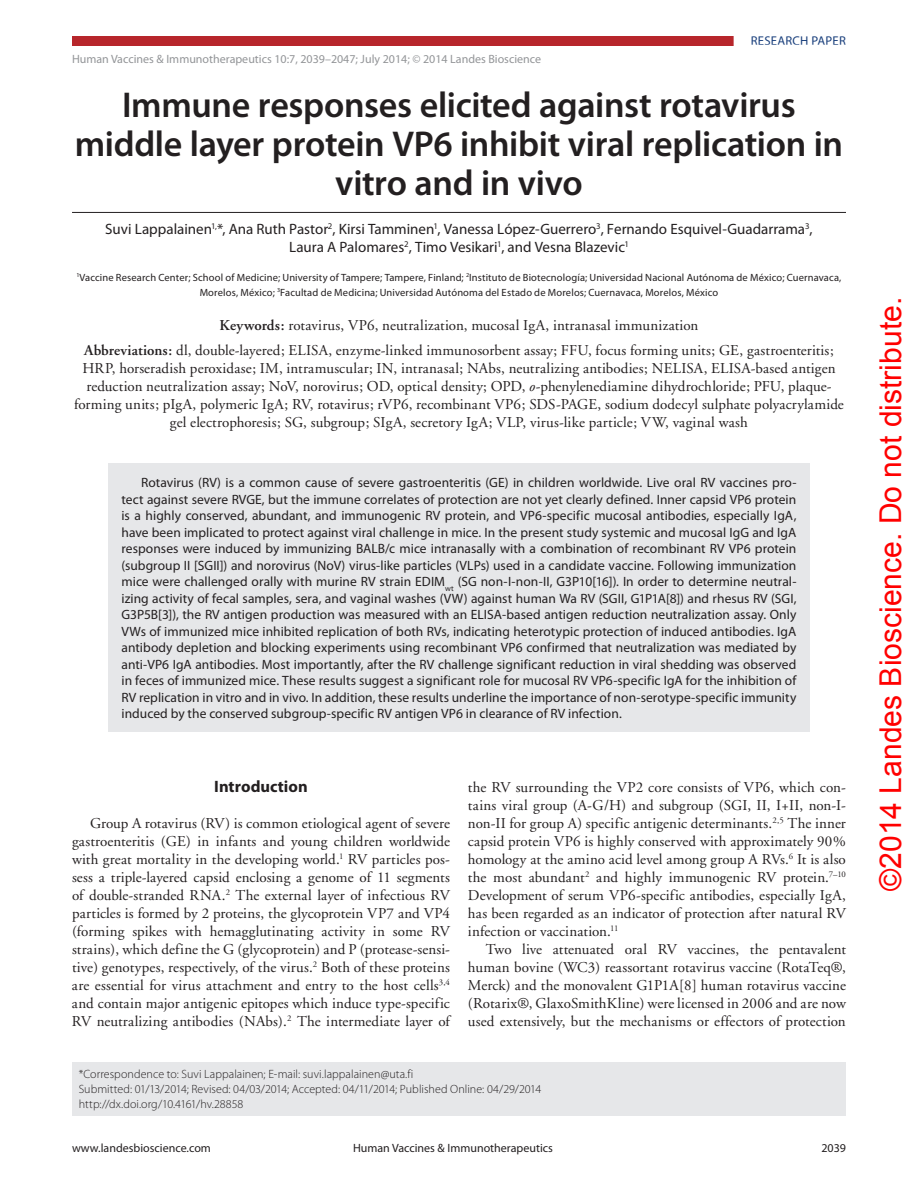
<style>
.page{position:relative;width:918px;height:1188px;background:#fff}
.page>*{position:absolute;margin:0;border:0;box-sizing:border-box;transform-origin:0 0}
.t1{font:600 36px/39px "Myriad Pro";letter-spacing:-.01em;color:#231f20;text-align:center}
.t2{font:30.15px "Arial";color:#f00}
.t3{font:700 16.5px "Myriad Pro";color:#231f20}
.t4{font:15px/18px "Adobe Garamond";letter-spacing:.01em;color:#231f20;text-align:justify}
.t5{font:15px/18px "Myriad Pro";color:#231f20;text-align:center}
.t6{font:13.5px/16.5px "Myriad Pro";letter-spacing:.005em;color:#231f20;text-align:justify}
.t7{font:12.75px "Myriad Pro";letter-spacing:.02em;color:#193f7c}
.t8{font:300 12px/15px "Myriad Pro";color:#231f20}
.t9{font:12px "Myriad Pro";color:#939598}
.t10{font:12px "Myriad Pro";color:#231f20}
.t11{font:10.5px/15px "Myriad Pro";letter-spacing:.015em;color:#231f20;text-align:center}
.s1{font-weight:600}
.s2{font-style:italic}
</style>
<div class="page">
<div style="left:72px;top:36px;width:774px;height:10px;background:#b7262b"></div>
<svg style="left:733px;top:36px;width:113px;height:10px"></svg>
<div style="left:72px;top:1062px;width:774px;height:54px;background:#e6e7e9"></div>
<hr style="left:72px;top:212px;width:774px;height:1px;background:#231f20">
<div style="left:108px;top:464px;width:702px;height:268px;background:#e6e7e9"></div>
<p class="t9" style="left:72px;top:52px;width:471px">Human Vaccines &amp; Immunotherapeutics 10:7, 2039–2047; July 2014; © 2014 Landes Bioscience</p>
<p class="t7" style="left:751px;top:33px;width:94px">Research Paper</p>
<h1 class="t1" style="left:75px;top:85px;width:770px">Immune responses elicited against rotavirus middle layer protein VP6 inhibit viral replication in vitro and in vivo</h1>
<p class="t5" style="left:105px;top:220px;width:709px">Suvi Lappalainen<sup>1,</sup>*, Ana Ruth Pastor<sup>2</sup>, Kirsi Tamminen<sup>1</sup>, Vanessa López-Guerrero<sup>3</sup>, Fernando Esquivel-Guadarrama<sup>3</sup>,<br>Laura A Palomares<sup>2</sup>, Timo Vesikari<sup>1</sup>, and Vesna Blazevic<sup>1</sup></p>
<p class="t11" style="left:77px;top:269px;width:766px"><sup>1</sup>Vaccine Research Center; School of Medicine; University of Tampere; Tampere, Finland; <sup>2</sup>Instituto de Biotecnología; Universidad Nacional Autónoma de México; Cuernavaca,<br>Morelos, México; <sup>3</sup>Facultad de Medicina; Universidad Autónoma del Estado de Morelos; Cuernavaca, Morelos, México</p>
<p class="t4" style="left:84px;top:313px;width:751px;line-height:24.8px;text-align:center"><span class="s1">Keywords:</span> rotavirus, VP6, neutralization, mucosal IgA, intranasal immunization<br><span class="s1">Abbreviations:</span> dl, double-layered; ELISA, enzyme-linked immunosorbent assay; FFU, focus forming units; GE, gastroenteritis;</p>
<p class="t4" style="left:74px;top:359px;width:771px;text-align:center">HRP, horseradish peroxidase; IM, intramuscular; IN, intranasal; NAbs, neutralizing antibodies; NELISA, ELISA-based antigen reduction neutralization assay; NoV, norovirus; OD, optical density; OPD, <span class="s2">o</span>-phenylenediamine dihydrochloride; PFU, plaque&shy;forming units; pIgA, polymeric IgA; RV, rotavirus; rVP6, recombinant VP6; SDS-PAGE, sodium dodecyl sulphate polyacrylamide gel electrophoresis; SG, subgroup; SIgA, secretory IgA; VLP, virus-like particle; VW, vaginal wash</p>
<p class="t6" style="left:122px;top:474px;width:677px;text-indent:19px">Rotavirus (RV) is a common cause of severe gastroenteritis (GE) in children worldwide. Live oral RV vaccines pro&shy;tect against severe RVGE, but the immune correlates of protection are not yet clearly defined. Inner capsid VP6 protein is a highly conserved, abundant, and immunogenic RV protein, and VP6-specific mucosal antibodies, especially IgA, have been implicated to protect against viral challenge in mice. In the present study systemic and mucosal IgG and IgA responses were induced by immunizing BALB/c mice intranasally with a combination of recombinant RV VP6 protein (subgroup II [SGII]) and norovirus (NoV) virus-like particles (VLPs) used in a candidate vaccine. Following immunization mice were challenged orally with murine RV strain EDIM<sub>wt</sub> (SG non-I-non-II, G3P10[16]). In order to determine neutral&shy;izing activity of fecal samples, sera, and vaginal washes (VW) against human Wa RV (SGII, G1P1A[8]) and rhesus RV (SGI, G3P5B[3]), the RV antigen production was measured with an ELISA-based antigen reduction neutralization assay. Only VWs of immunized mice inhibited replication of both RVs, indicating heterotypic protection of induced antibodies. IgA antibody depletion and blocking experiments using recombinant VP6 confirmed that neutralization was mediated by anti-VP6 IgA antibodies. Most importantly, after the RV challenge significant reduction in viral shedding was observed in feces of immunized mice. These results suggest a significant role for mucosal RV VP6-specific IgA for the inhibition of RV replication in vitro and in vivo. In addition, these results underline the importance of non-serotype-specific immunity induced by the conserved subgroup-specific RV antigen VP6 in clearance of RV infection.</p>
<p class="t3" style="left:214px;top:776px;width:95px">Introduction</p>
<p class="t4" style="left:72px;top:815px;width:380px;text-indent:18px">Group A rotavirus (RV) is common etiological agent of severe gastroenteritis (GE) in infants and young children worldwide with great mortality in the developing world.<sup>1</sup> RV particles pos&shy;sess a triple-layered capsid enclosing a genome of 11 segments of double-stranded RNA.<sup>2</sup> The external layer of infectious RV particles is formed by 2 proteins, the glycoprotein VP7 and VP4 (forming spikes with hemagglutinating activity in some RV strains), which define the G (glycoprotein) and P (protease-sensi&shy;tive) genotypes, respectively, of the virus.<sup>2</sup> Both of these proteins are essential for virus attachment and entry to the host cells<sup>3,4 </sup>and contain major antigenic epitopes which induce type-specific RV neutralizing antibodies (NAbs).<sup>2</sup> The intermediate layer of</p>
<p class="t4" style="left:468px;top:779px;width:379px">the RV surrounding the VP2 core consists of VP6, which con&shy;tains viral group (A-G/H) and subgroup (SGI, II, I+II, non-I&shy;non-II for group A) specific antigenic determinants.<sup>2,5</sup> The inner capsid protein VP6 is highly conserved with approximately 90% homology at the amino acid level among group A RVs.<sup>6</sup> It is also the most abundant<sup>2</sup> and highly immunogenic RV protein.<sup>7–10<br></sup>Development of serum VP6-specific antibodies, especially IgA, has been regarded as an indicator of protection after natural RV infection or vaccination.<sup>11</sup></p>
<p class="t4" style="left:468px;top:941px;width:379px;text-indent:18px">Two live attenuated oral RV vaccines, the pentavalent human bovine (WC3) reassortant rotavirus vaccine (RotaTeq®, Merck) and the monovalent G1P1A[8] human rotavirus vaccine (Rotarix®, GlaxoSmithKline) were licensed in 2006 and are now used extensively, but the mechanisms or effectors of protection</p>
<p class="t8" style="left:79px;top:1066px;width:464px">*Correspondence to: Suvi Lappalainen; E-mail: suvi.lappalainen@uta.fi<br>Submitted: 01/13/2014; Revised: 04/03/2014; Accepted: 04/11/2014; Published Online: 04/29/2014 http://dx.doi.org/10.4161/hv.28858</p>
<p class="t10" style="left:72px;top:1141px;width:140px">www.landesbioscience.com</p>
<p class="t10" style="left:353px;top:1141px;width:201px">H uman Vaccines &amp; Immunotherapeutics</p>
<p class="t10" style="left:821px;top:1141px;width:26px">2039</p>
<h2 class="t2" style="left:871px;top:891px;width:595px;rotate:-90deg">©2014 Landes Bioscience. Do not distribute.</h2>
</div>
